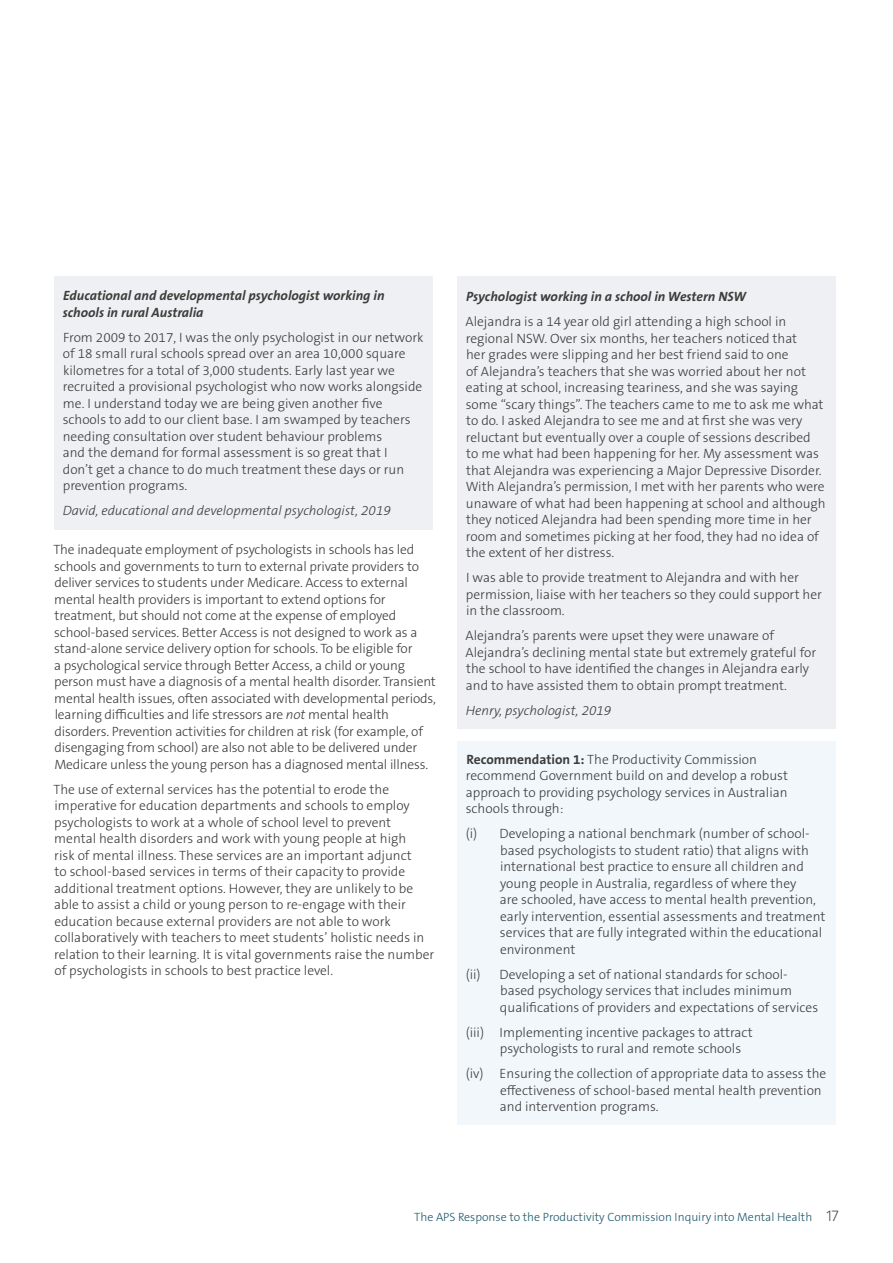
<style>
.page{position:relative;width:893px;height:1263px;background:#fff}
.page>*{position:absolute;margin:0;border:0;box-sizing:border-box;transform-origin:0 0}
.t1{font:300 13.5px/16.5px "The Sans B W3";color:#3c3c3b}
.t2{font:italic 700 13.5px/16.5px "The Sans B W7";color:#3c3c3b}
.t3{font:italic 300 13.5px "The Sans B W3";color:#3c3c3b}
.t4{font:300 12px "The Sans B W3";color:#1d586b}
.s1{font-style:italic}
.s2{font-family:"The Sans B W7";font-weight:700}
.s3{font-family:"Averta Std";font-size:15px;color:#3c3c3b}
</style>
<div class="page">
<div style="left:54px;top:276px;width:378px;height:253px;background:#eff0f3"></div>
<div style="left:457px;top:276px;width:379px;height:453px;background:#eff0f3"></div>
<div style="left:457px;top:741px;width:379px;height:383px;background:#f2f7fc"></div>
<p class="t2" style="left:63px;top:288px;width:323px">Educational and developmental psychologist working in schools in rural Australia</p>
<p class="t1" style="left:63px;top:329px;width:362px">From 2009 to 2017, I was the only psychologist in our network of 18 small rural schools spread over an area 10,000 square kilometres for a total of 3,000 students. Early last year we recruited a provisional psychologist who now works alongside me. I understand today we are being given another five schools to add to our client base. I am swamped by teachers needing consultation over student behaviour problems<br>and the demand for formal assessment is so great that I<br>don’t get a chance to do much treatment these days or run prevention programs.</p>
<p class="t3" style="left:63px;top:503px;width:330px">David, educational and developmental psychologist, 2019</p>
<p class="t1" style="left:53px;top:542px;width:384px">The inadequate employment of psychologists in schools has led schools and governments to turn to external private providers to deliver services to students under Medicare. Access to external mental health providers is important to extend options for treatment, but should not come at the expense of employed school-based services. Better Access is not designed to work as a stand-alone service delivery option for schools. To be eligible for<br>a psychological service through Better Access, a child or young person must have a diagnosis of a mental health disorder. Transient mental health issues, often associated with developmental periods, learning difficulties and life stressors are <span class="s1">not</span> mental health disorders. Prevention activities for children at risk (for example, of disengaging from school) are also not able to be delivered under Medicare unless the young person has a diagnosed mental illness.</p>
<p class="t1" style="left:53px;top:781px;width:382px">The use of external services has the potential to erode the imperative for education departments and schools to employ psychologists to work at a whole of school level to prevent mental health disorders and work with young people at high<br>risk of mental illness. These services are an important adjunct<br>to school-based services in terms of their capacity to provide additional treatment options. However, they are unlikely to be able to assist a child or young person to re-engage with their education because external providers are not able to work collaboratively with teachers to meet students’ holistic needs in relation to their learning. It is vital governments raise the number of psychologists in schools to best practice level.</p>
<p class="t2" style="left:466px;top:288px;width:281px">Psychologist working in a school in Western NSW</p>
<p class="t1" style="left:465px;top:313px;width:362px">Alejandra is a 14 year old girl attending a high school in regional NSW. Over six months, her teachers noticed that<br>her grades were slipping and her best friend said to one<br>of Alejandra’s teachers that she was worried about her not eating at school, increasing teariness, and she was saying some “scary things”. The teachers came to me to ask me what to do. I asked Alejandra to see me and at first she was very reluctant but eventually over a couple of sessions described to me what had been happening for her. My assessment was that Alejandra was experiencing a Major Depressive Disorder.<br>With Alejandra’s permission, I met with her parents who were unaware of what had been happening at school and although they noticed Alejandra had been spending more time in her room and sometimes picking at her food, they had no idea of the extent of her distress.</p>
<p class="t1" style="left:466px;top:569px;width:358px">I was able to provide treatment to Alejandra and with her permission, liaise with her teachers so they could support her in the classroom.</p>
<p class="t1" style="left:465px;top:627px;width:352px">Alejandra’s parents were upset they were unaware of Alejandra’s declining mental state but extremely grateful for the school to have identified the changes in Alejandra early and to have assisted them to obtain prompt treatment.</p>
<p class="t3" style="left:466px;top:702px;width:147px">Henry, psychologist, 2019</p>
<p class="t1" style="left:466px;top:751px;width:324px"><span class="s2">Recommendation 1:</span> The Productivity Commission recommend Government build on and develop a robust approach to providing psychology services in Australian schools through:</p>
<p class="t1" style="left:500px;top:826px;width:327px;text-indent:-34px">(i) Developing a national benchmark (number of school&shy;based psychologists to student ratio) that aligns with international best practice to ensure all children and young people in Australia, regardless of where they<br>are schooled, have access to mental health prevention, early intervention, essential assessments and treatment services that are fully integrated within the educational environment</p>
<p class="t1" style="left:500px;top:966px;width:320px;text-indent:-34px">(ii) Developing a set of national standards for school&shy;based psychology services that includes minimum qualifications of providers and expectations of services</p>
<p class="t1" style="left:500px;top:1024px;width:254px;text-indent:-34px">(iii) Implementing incentive packages to attract psychologists to rural and remote schools</p>
<p class="t1" style="left:500px;top:1065px;width:328px;text-indent:-34px">(iv) Ensuring the collection of appropriate data to assess the effectiveness of school-based mental health prevention and intervention programs.</p>
<p class="t4" style="left:414px;top:1209px;width:426px">The APS Response to the Productivity Commission Inquiry into Mental Health <span class="s3">17</span></p>
</div>
